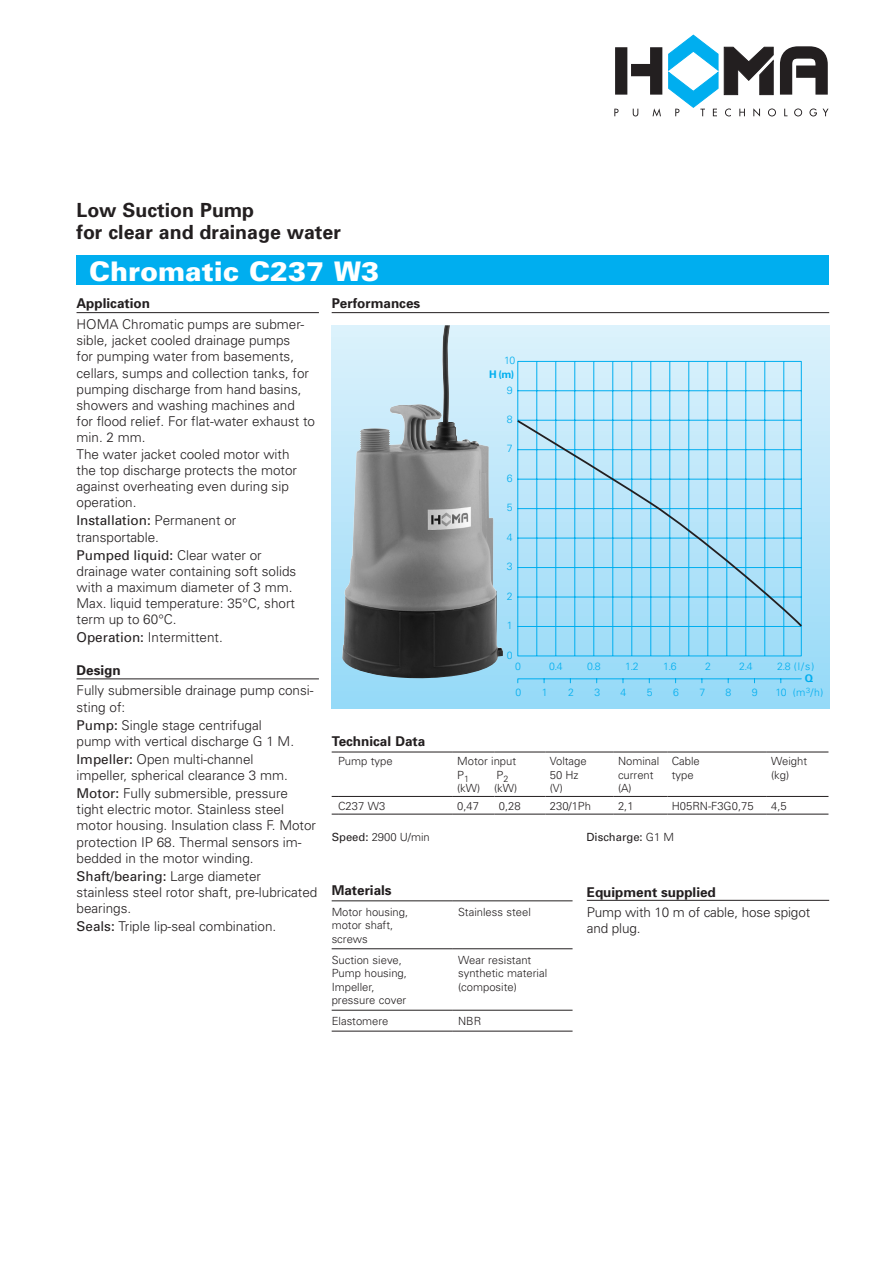
<style>
.page{position:relative;width:893px;height:1263px;background:#fff}
.page>*{position:absolute;margin:0;border:0;box-sizing:border-box;transform-origin:0 0}
.t1{font:900 27px "Univers";color:#fff}
.t2{font:700 19.5px/22.5px "Univers";color:#231f20}
.t3{font:300 13.5px/16.2px "Univers";color:#231f20}
.t4{font:700 13.5px "Univers";color:#231f20}
.t5{font:300 11.25px/13.5px "Univers";color:#231f20}
.t6{font:11.25px "Univers";color:#231f20}
.t7{font:300 10.5px "Univers";color:#00aeef}
.t8{font:700 10.5px "Univers";color:#00aeef}
.s1{font-weight:400}
.s2{font-weight:300}
</style>
<div class="page">
<div style="left:77px;top:255px;width:752px;height:30px;background:#00aeef"></div>
<hr style="left:77px;top:312px;width:242px;height:1px;background:#231f20">
<hr style="left:77px;top:679px;width:242px;height:1px;background:#231f20">
<div style="left:332px;top:325px;width:497px;height:383px;background:linear-gradient(to bottom,#ddf2fc,#95d9f8)"></div>
<svg style="left:517px;top:361px;width:285px;height:322px;background:#a9e0f8"></svg>
<svg style="left:516px;top:419px;width:288px;height:209px;background:#a4ddf6"></svg>
<img style="left:342px;top:325px;width:161px;height:357px">
<hr style="left:332px;top:900px;width:120px;height:1px;background:#231f20">
<hr style="left:452px;top:900px;width:121px;height:1px;background:#231f20">
<hr style="left:332px;top:948px;width:120px;height:1px;background:#231f20">
<hr style="left:452px;top:948px;width:121px;height:1px;background:#231f20">
<hr style="left:332px;top:1010px;width:120px;height:1px;background:#231f20">
<hr style="left:452px;top:1010px;width:121px;height:1px;background:#231f20">
<hr style="left:332px;top:1031px;width:120px;height:1px;background:#231f20">
<hr style="left:452px;top:1031px;width:121px;height:1px;background:#231f20">
<hr style="left:587px;top:900px;width:242px;height:1px;background:#231f20">
<hr style="left:338px;top:752px;width:115px;height:1px;background:#231f20">
<hr style="left:453px;top:752px;width:42px;height:1px;background:#231f20">
<hr style="left:495px;top:752px;width:51px;height:1px;background:#231f20">
<hr style="left:546px;top:752px;width:68px;height:1px;background:#231f20">
<hr style="left:614px;top:752px;width:53px;height:1px;background:#231f20">
<hr style="left:667px;top:752px;width:100px;height:1px;background:#231f20">
<hr style="left:767px;top:752px;width:61px;height:1px;background:#231f20">
<hr style="left:338px;top:796px;width:115px;height:1px;background:#231f20">
<hr style="left:453px;top:796px;width:42px;height:1px;background:#231f20">
<hr style="left:495px;top:796px;width:51px;height:1px;background:#231f20">
<hr style="left:546px;top:796px;width:68px;height:1px;background:#231f20">
<hr style="left:614px;top:796px;width:53px;height:1px;background:#231f20">
<hr style="left:667px;top:796px;width:100px;height:1px;background:#231f20">
<hr style="left:767px;top:796px;width:61px;height:1px;background:#231f20">
<hr style="left:338px;top:814px;width:115px;height:1px;background:#231f20">
<hr style="left:453px;top:814px;width:42px;height:1px;background:#231f20">
<hr style="left:495px;top:814px;width:51px;height:1px;background:#231f20">
<hr style="left:546px;top:814px;width:68px;height:1px;background:#231f20">
<hr style="left:614px;top:814px;width:53px;height:1px;background:#231f20">
<hr style="left:667px;top:814px;width:100px;height:1px;background:#231f20">
<hr style="left:767px;top:814px;width:61px;height:1px;background:#231f20">
<hr style="left:332px;top:312px;width:497px;height:1px;background:#231f20">
<svg style="left:614px;top:109px;width:4px;height:7px"></svg>
<svg style="left:633px;top:109px;width:5px;height:7px"></svg>
<svg style="left:653px;top:108px;width:8px;height:8px"></svg>
<svg style="left:724px;top:47px;width:49px;height:48px"></svg>
<svg style="left:668px;top:35px;width:50px;height:81px"></svg>
<svg style="left:725px;top:108px;width:6px;height:8px"></svg>
<svg style="left:739px;top:109px;width:6px;height:7px"></svg>
<svg style="left:753px;top:108px;width:7px;height:9px"></svg>
<svg style="left:768px;top:108px;width:8px;height:8px"></svg>
<svg style="left:784px;top:109px;width:3px;height:7px"></svg>
<svg style="left:794px;top:108px;width:8px;height:8px"></svg>
<svg style="left:809px;top:108px;width:8px;height:8px"></svg>
<svg style="left:823px;top:109px;width:5px;height:7px"></svg>
<svg style="left:615px;top:47px;width:47px;height:48px"></svg>
<svg style="left:780px;top:46px;width:48px;height:49px"></svg>
<h2 class="t2" style="left:77px;top:198px;width:266px">Low Suction Pump<br>for clear and drainage water</h2>
<h1 class="t1" style="left:89px;top:254px;width:291px">Chromatic C237 W3</h1>
<p class="t4" style="left:77px;top:295px;width:75px">Application</p>
<p class="t3" style="left:77px;top:316px;width:240px">HOMA Chromatic pumps are submer&shy;sible, jacket cooled drainage pumps<br>for pumping water from basements, cellars, sumps and collection tanks, for pumping discharge from hand basins, showers and washing machines and<br>for flood relief. For flat-water exhaust to min. 2 mm.<br>The water jacket cooled motor with<br>the top discharge protects the motor against overheating even during sip operation.</p>
<p class="t3" style="left:77px;top:512px;width:161px"><span class="s1">Installation:</span> Permanent or transportable.</p>
<p class="t3" style="left:77px;top:547px;width:221px"><span class="s1">Pumped liquid:</span> Clear water or drainage water containing soft solids with a maximum diameter of 3 mm.<br>Max. liquid temperature: 35°C, short term up to 60°C.</p>
<p class="t3" style="left:77px;top:629px;width:148px"><span class="s1">Operation:</span> Intermittent.</p>
<p class="t4" style="left:77px;top:662px;width:46px">Design</p>
<p class="t3" style="left:77px;top:682px;width:239px">Fully submersible drainage pump consi&shy;sting of:</p>
<p class="t3" style="left:77px;top:717px;width:219px"><span class="s1">Pump:</span> Single stage centrifugal pump with vertical discharge G 1 M.</p>
<p class="t3" style="left:77px;top:751px;width:213px"><span class="s1">Impeller:</span> Open multi-channel impeller, spherical clearance 3 mm.</p>
<p class="t3" style="left:77px;top:785px;width:241px"><span class="s1">Motor:</span> Fully submersible, pressure tight electric motor. Stainless steel motor housing. Insulation class F. Motor protection IP 68. Thermal sensors im&shy;bedded in the motor winding.</p>
<p class="t3" style="left:77px;top:868px;width:242px"><span class="s1">Shaft/bearing:</span> Large diameter<br>stainless steel rotor shaft, pre-lubricated bearings.</p>
<p class="t3" style="left:77px;top:918px;width:201px"><span class="s1">Seals:</span> Triple lip-seal combination.</p>
<p class="t4" style="left:332px;top:295px;width:90px">Performances</p>
<p class="t7" style="left:504px;top:354px;width:13px">10</p>
<p class="t8" style="left:489px;top:368px;width:27px">H (m)</p>
<p class="t7" style="left:507px;top:383px;width:7px">9</p>
<p class="t7" style="left:507px;top:413px;width:7px">8</p>
<p class="t7" style="left:507px;top:442px;width:7px">7</p>
<p class="t7" style="left:507px;top:472px;width:7px">6</p>
<p class="t7" style="left:507px;top:501px;width:7px">5</p>
<p class="t7" style="left:507px;top:531px;width:7px">4</p>
<p class="t7" style="left:507px;top:560px;width:7px">3</p>
<p class="t7" style="left:507px;top:590px;width:7px">2</p>
<p class="t7" style="left:507px;top:619px;width:7px">1</p>
<p class="t7" style="left:507px;top:649px;width:7px">0</p>
<p class="t7" style="left:515px;top:660px;width:7px">0</p>
<p class="t7" style="left:549px;top:660px;width:15px">0.4</p>
<p class="t7" style="left:587px;top:660px;width:15px">0.8</p>
<p class="t7" style="left:625px;top:660px;width:15px">1.2</p>
<p class="t7" style="left:663px;top:660px;width:15px">1.6</p>
<p class="t7" style="left:705px;top:660px;width:7px">2</p>
<p class="t7" style="left:739px;top:660px;width:15px">2.4</p>
<p class="t7" style="left:777px;top:660px;width:39px">2.8 (l/s)</p>
<p class="t7" style="left:542px;top:686px;width:7px">1</p>
<p class="t7" style="left:568px;top:686px;width:7px">2</p>
<p class="t7" style="left:594px;top:686px;width:7px">3</p>
<p class="t7" style="left:621px;top:686px;width:7px">4</p>
<p class="t7" style="left:647px;top:686px;width:7px">5</p>
<p class="t7" style="left:673px;top:686px;width:7px">6</p>
<p class="t7" style="left:699px;top:686px;width:7px">7</p>
<p class="t7" style="left:726px;top:686px;width:7px">8</p>
<p class="t7" style="left:752px;top:686px;width:7px">9</p>
<p class="t7" style="left:775px;top:686px;width:49px">10 (m<sup>3</sup>/h)</p>
<p class="t8" style="left:805px;top:672px;width:10px">Q</p>
<p class="t7" style="left:516px;top:686px;width:7px">0</p>
<p class="t4" style="left:332px;top:733px;width:95px">Technical Data</p>
<p class="t5" style="left:338px;top:754px;width:56px">Pump type</p>
<p class="t5" style="left:457px;top:754px;width:61px">Motor input<br>P<sub>1</sub></p>
<p class="t5" style="left:550px;top:754px;width:38px">Voltage<br>50 Hz (V)</p>
<p class="t5" style="left:618px;top:754px;width:43px">Nominal current (A)</p>
<p class="t5" style="left:672px;top:754px;width:30px">Cable type</p>
<p class="t5" style="left:771px;top:754px;width:38px">Weight (kg)</p>
<p class="t5" style="left:457px;top:768px;width:62px;text-indent:39px">P<sub>2 </sub>(kW) (kW)</p>
<p class="t5" style="left:338px;top:799px;width:49px">C237 W3</p>
<p class="t5" style="left:457px;top:799px;width:23px">0,47</p>
<p class="t5" style="left:499px;top:799px;width:23px">0,28</p>
<p class="t5" style="left:550px;top:799px;width:43px">230/1Ph</p>
<p class="t5" style="left:618px;top:799px;width:17px">2,1</p>
<p class="t5" style="left:672px;top:799px;width:83px">H05RN-F3G0,75</p>
<p class="t5" style="left:771px;top:799px;width:17px">4,5</p>
<p class="t5" style="left:332px;top:831px;width:100px"><span class="s1">Speed:</span> 2900 U/min</p>
<p class="t6" style="left:586px;top:831px;width:89px">Discharge: <span class="s2">G1 M</span></p>
<p class="t4" style="left:332px;top:882px;width:62px">Materials</p>
<p class="t5" style="left:332px;top:905px;width:78px">Motor housing, motor shaft, screws</p>
<p class="t5" style="left:458px;top:905px;width:74px">Stainless steel</p>
<p class="t5" style="left:332px;top:953px;width:77px">Suction sieve,<br>Pump housing,<br>Impeller, pressure cover</p>
<p class="t5" style="left:458px;top:953px;width:91px">Wear resistant synthetic material (composite)</p>
<p class="t5" style="left:332px;top:1014px;width:58px">Elastomere</p>
<p class="t5" style="left:458px;top:1014px;width:25px">NBR</p>
<p class="t4" style="left:587px;top:884px;width:131px">Equipment supplied</p>
<p class="t3" style="left:587px;top:904px;width:225px">Pump with 10 m of cable, hose spigot and plug.</p>
</div>
